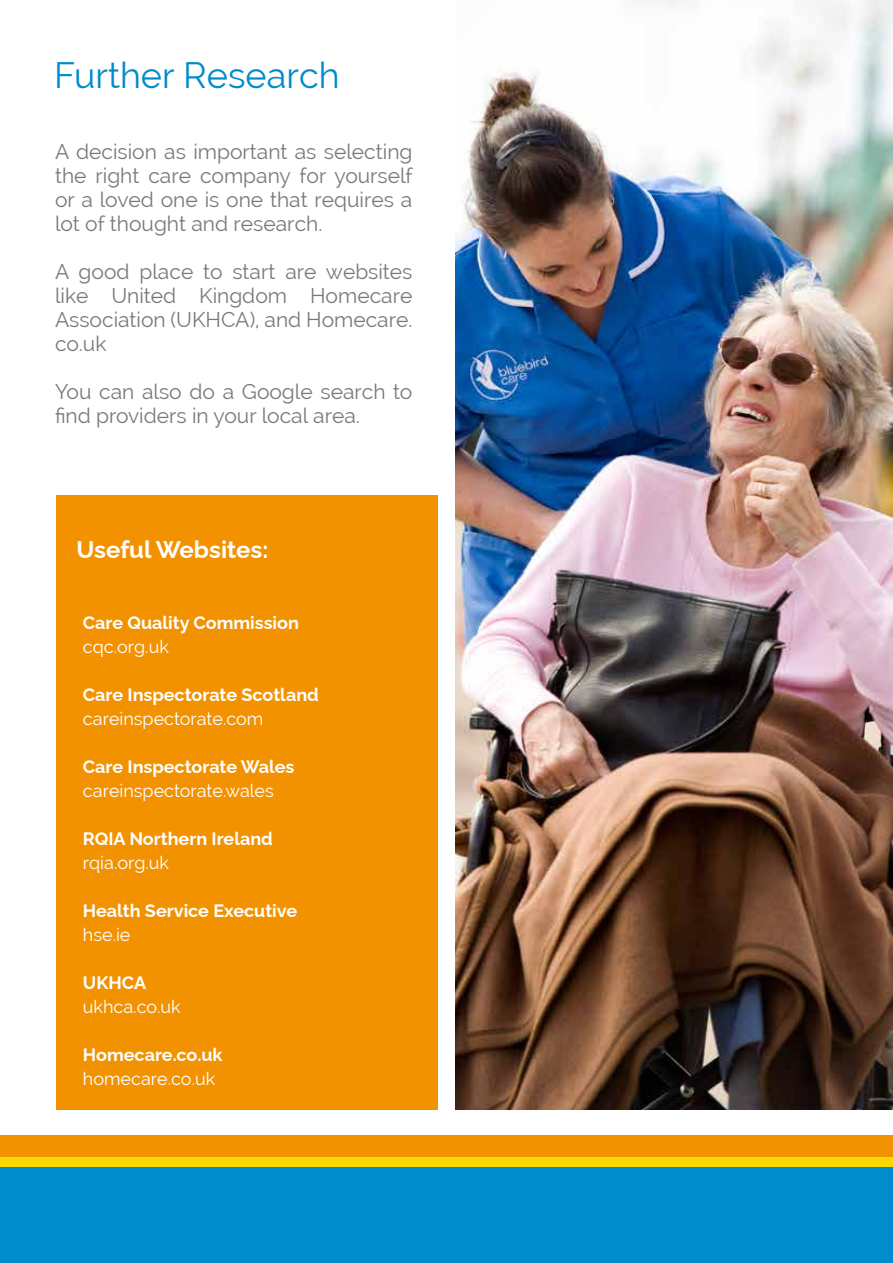
<style>
.page{position:relative;width:893px;height:1263px;background:#fff}
.page>*{position:absolute;margin:0;border:0;box-sizing:border-box;transform-origin:0 0}
.t1{font:36px "Raleway";color:#008bcb}
.t2{font:700 24px "Raleway";color:#fff}
.t3{font:21px/24px "Raleway";color:#777a7b;text-align:justify}
.t4{font:700 18px "Raleway";color:#fff}
.t5{font:18px "Raleway";color:#fff}
</style>
<div class="page">
<div style="left:0;top:1161px;width:893px;height:102px;background:#008bcb"></div>
<div style="left:0;top:1156px;width:893px;height:11px;background:#f9d900"></div>
<div style="left:0;top:1135px;width:893px;height:21px;background:#f39200"></div>
<img style="left:455px;top:0;width:437px;height:1110px">
<div style="left:56px;top:495px;width:381px;height:615px;background:#f39200"></div>
<h1 class="t1" style="left:54px;top:54px;width:287px">Further Research</h1>
<p class="t3" style="left:55px;top:140px;width:359px">A decision as important as selecting the right care company for yourself or a loved one is one that requires a lot of thought and research.</p>
<p class="t3" style="left:55px;top:260px;width:359px">A good place to start are websites like United Kingdom Homecare Association (UKHCA), and Homecare. co.uk</p>
<p class="t3" style="left:55px;top:380px;width:359px">You can also do a Google search to find providers in your local area.</p>
<p class="t2" style="left:77px;top:531px;width:193px">Useful Websites:</p>
<p class="t4" style="left:83px;top:608px;width:218px">Care Quality Commission</p>
<p class="t5" style="left:83px;top:636px;width:87px">cqc.org.uk</p>
<p class="t4" style="left:83px;top:680px;width:237px">Care Inspectorate Scotland</p>
<p class="t5" style="left:83px;top:708px;width:182px">careinspectorate.com</p>
<p class="t4" style="left:83px;top:752px;width:213px">Care Inspectorate Wales</p>
<p class="t5" style="left:83px;top:780px;width:193px">careinspectorate.wales</p>
<p class="t4" style="left:83px;top:824px;width:191px">RQIA Northern Ireland</p>
<p class="t5" style="left:83px;top:852px;width:88px">rqia.org.uk</p>
<p class="t4" style="left:83px;top:896px;width:216px">Health Service Executive</p>
<p class="t5" style="left:83px;top:924px;width:49px">hse.ie</p>
<p class="t4" style="left:83px;top:968px;width:65px">UKHCA</p>
<p class="t5" style="left:83px;top:996px;width:99px">ukhca.co.uk</p>
<p class="t4" style="left:83px;top:1040px;width:141px">Homecare.co.uk</p>
<p class="t5" style="left:83px;top:1068px;width:134px">homecare.co.uk</p>
</div>
